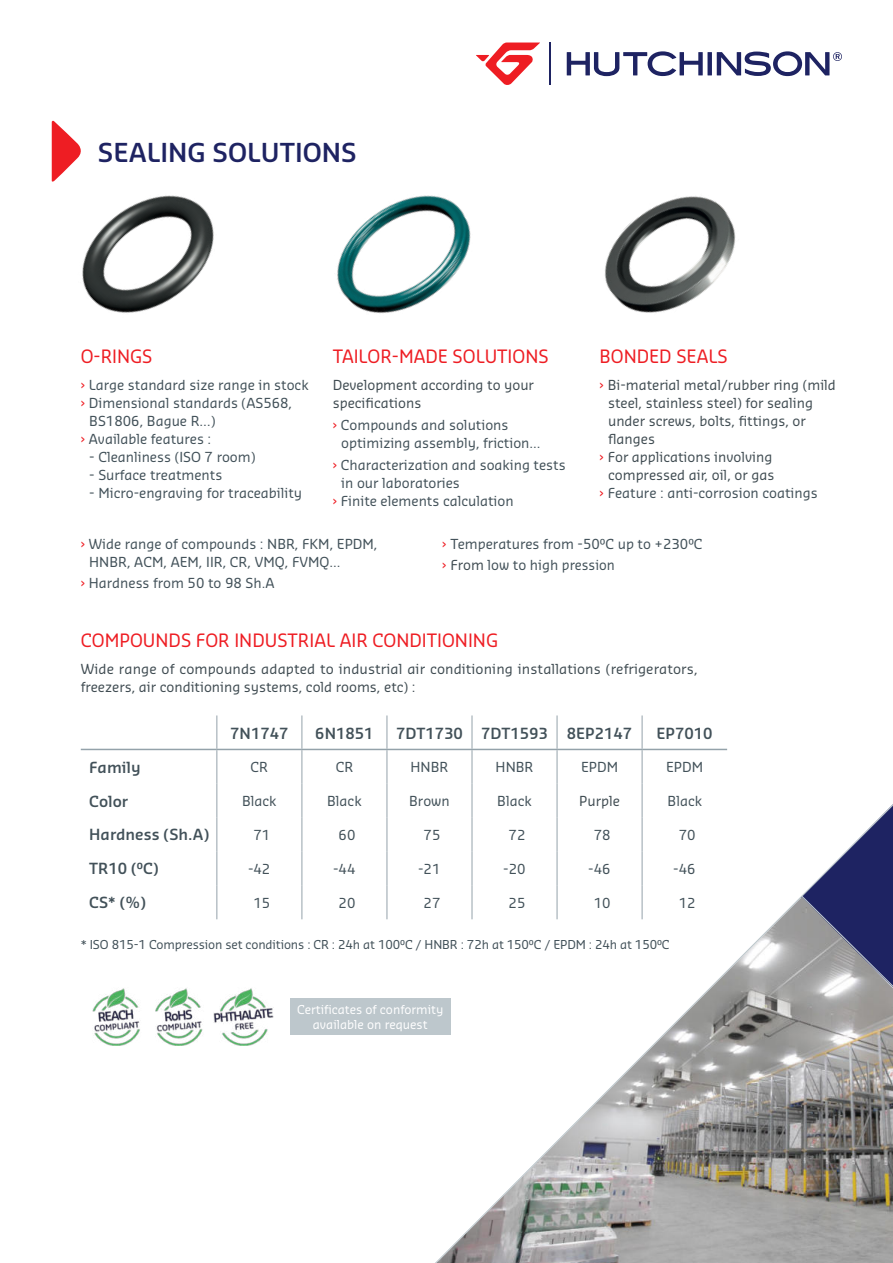
<style>
.page{position:relative;width:893px;height:1263px;background:#fff}
.page>*{position:absolute;margin:0;border:0;box-sizing:border-box;transform-origin:0 0}
.t1{font:600 25.5px "Sansa Pro";color:#1e2362}
.t2{font:18px "Sansa Pro";color:#ee1d23}
.t3{font:600 15px "Sansa Pro";color:#425159}
.t4{font:13.5px/18px "Sansa Pro";color:#425159}
.t5{font:13.5px/18px "Sansa Pro";color:#404c52}
.t6{font:12px "Sansa Pro";letter-spacing:-.01em;color:#425159}
.t7{font:12px/15px "Sansa Pro";color:#fff;text-align:center}
.s1{color:#ee1d23}
.s2{color:#404c52}
</style>
<div class="page">
<svg style="left:567px;top:51px;width:136px;height:25px"></svg>
<div style="left:707px;top:52px;width:5px;height:23px;background:#1e2362"></div>
<svg style="left:717px;top:51px;width:125px;height:25px"></svg>
<hr style="left:550px;top:43px;width:1px;height:42px;background:#1e2362">
<svg style="left:476px;top:43px;width:64px;height:42px"></svg>
<img style="left:82px;top:195px;width:132px;height:118px">
<img style="left:337px;top:195px;width:134px;height:119px">
<img style="left:604px;top:196px;width:132px;height:117px">
<hr style="left:216px;top:715px;width:1px;height:34px;background:#94a2aa">
<hr style="left:302px;top:715px;width:1px;height:34px;background:#94a2aa">
<hr style="left:81px;top:749px;width:136px;height:1px;background:#94a2aa">
<hr style="left:216px;top:750px;width:1px;height:33px;background:#94a2aa">
<hr style="left:302px;top:750px;width:1px;height:33px;background:#94a2aa">
<hr style="left:217px;top:749px;width:85px;height:1px;background:#94a2aa">
<hr style="left:302px;top:749px;width:85px;height:1px;background:#94a2aa">
<hr style="left:216px;top:783px;width:1px;height:34px;background:#94a2aa">
<hr style="left:302px;top:783px;width:1px;height:34px;background:#94a2aa">
<hr style="left:216px;top:817px;width:1px;height:34px;background:#94a2aa">
<hr style="left:302px;top:817px;width:1px;height:34px;background:#94a2aa">
<hr style="left:216px;top:851px;width:1px;height:34px;background:#94a2aa">
<hr style="left:302px;top:851px;width:1px;height:34px;background:#94a2aa">
<hr style="left:216px;top:885px;width:1px;height:34px;background:#94a2aa">
<hr style="left:302px;top:885px;width:1px;height:34px;background:#94a2aa">
<div style="left:290px;top:998px;width:161px;height:37px;background:#bdc7cc"></div>
<img style="left:92px;top:988px;width:48px;height:57px">
<img style="left:155px;top:988px;width:48px;height:57px">
<svg style="left:385px;top:715px;width:508px;height:548px"></svg>
<img style="left:213px;top:988px;width:60px;height:57px">
<svg style="left:52px;top:120px;width:29px;height:62px"></svg>
<h1 class="t1" style="left:98px;top:142px;width:260px">SEALING SOLUTIONS</h1>
<h2 class="t2" style="left:81px;top:349px;width:73px">O-RINGS</h2>
<p class="t4" style="left:81px;top:377px;width:229px"><span class="s1">›</span> Large standard size range in stock</p>
<p class="t4" style="left:81px;top:395px;width:213px"><span class="s1">›</span> Dimensional standards (AS568,</p>
<p class="t4" style="left:89px;top:413px;width:128px">BS1806, Bague R…)</p>
<p class="t4" style="left:81px;top:431px;width:132px"><span class="s1">›</span> Available features :</p>
<p class="t4" style="left:89px;top:449px;width:168px">- Cleanliness (ISO 7 room)</p>
<p class="t4" style="left:89px;top:467px;width:135px">- Surface treatments</p>
<p class="t4" style="left:89px;top:485px;width:214px">- Micro-engraving for traceability</p>
<h2 class="t2" style="left:333px;top:349px;width:217px">TAILOR-MADE SOLUTIONS</h2>
<p class="t5" style="left:333px;top:377px;width:203px">Development according to your specifications</p>
<p class="t4" style="left:341px;top:417px;width:201px;text-indent:-9px"><span class="s1">›</span> Compounds and solutions optimizing assembly, friction...</p>
<p class="t4" style="left:333px;top:457px;width:234px"><span class="s1">›</span> Characterization and soaking tests</p>
<p class="t4" style="left:341px;top:475px;width:120px">in our laboratories</p>
<p class="t4" style="left:333px;top:493px;width:182px"><span class="s1">›</span> Finite elements calculation</p>
<h2 class="t2" style="left:600px;top:349px;width:130px">BONDED SEALS</h2>
<p class="t5" style="left:600px;top:377px;width:238px"><span class="s1">›</span> Bi-material metal/rubber ring (mild</p>
<p class="t5" style="left:608px;top:395px;width:206px">steel, stainless steel) for sealing</p>
<p class="t5" style="left:608px;top:413px;width:199px">under screws, bolts, fittings, or</p>
<p class="t5" style="left:608px;top:431px;width:48px">flanges</p>
<p class="t5" style="left:600px;top:449px;width:174px"><span class="s1">›</span> For applications involving</p>
<p class="t5" style="left:608px;top:467px;width:168px">compressed air, oil, or gas</p>
<p class="t4" style="left:600px;top:485px;width:220px"><span class="s1">›</span> Feature : anti-corrosion coatings</p>
<p class="t4" style="left:89px;top:536px;width:290px;text-indent:-9px"><span class="s1">›</span> Wide range of compounds : NBR, FKM, EPDM,<br>HNBR, ACM, AEM, IIR, CR, VMQ, FVMQ...</p>
<p class="t4" style="left:81px;top:575px;width:195px"><span class="s1">›</span> Hardness from 50 to 98 Sh.A</p>
<p class="t4" style="left:442px;top:534px;width:262px;line-height:21px"><span class="s1">›</span> Temperatures from -50°C up to +230°C <span class="s1">›</span> <span class="s2">From</span> low to high pression</p>
<h2 class="t2" style="left:81px;top:633px;width:419px">COMPOUNDS FOR INDUSTRIAL AIR CONDITIONING</h2>
<p class="t5" style="left:81px;top:661px;width:618px">Wide range of compounds adapted to industrial air conditioning installations (refrigerators, freezers, air conditioning systems, cold rooms, etc) :</p>
<p class="t3" style="left:230px;top:727px;width:60px">7N1747</p>
<p class="t3" style="left:315px;top:727px;width:60px">6N1851</p>
<p class="t3" style="left:396px;top:727px;width:153px">7DT1730 7DT1593</p>
<p class="t3" style="left:567px;top:727px;width:67px">8EP2147</p>
<p class="t3" style="left:657px;top:727px;width:58px">EP7010</p>
<p class="t3" style="left:89px;top:761px;width:53px">Family</p>
<p class="t4" style="left:251px;top:759px;width:19px">CR</p>
<p class="t4" style="left:336px;top:759px;width:19px">CR</p>
<p class="t4" style="left:411px;top:759px;width:39px">HNBR</p>
<p class="t4" style="left:496px;top:759px;width:39px">HNBR</p>
<p class="t4" style="left:581px;top:759px;width:39px">EPDM</p>
<p class="t4" style="left:666px;top:759px;width:39px">EPDM</p>
<p class="t3" style="left:89px;top:795px;width:40px">Color</p>
<p class="t4" style="left:242px;top:793px;width:36px">Black</p>
<p class="t4" style="left:327px;top:793px;width:36px">Black</p>
<p class="t4" style="left:409px;top:793px;width:42px">Brown</p>
<p class="t4" style="left:497px;top:793px;width:36px">Black</p>
<p class="t5" style="left:579px;top:793px;width:42px">Purple</p>
<p class="t4" style="left:668px;top:793px;width:36px">Black</p>
<p class="t3" style="left:89px;top:829px;width:121px">Hardness (Sh.A)</p>
<p class="t4" style="left:254px;top:827px;width:18px">71</p>
<p class="t4" style="left:339px;top:827px;width:18px">60</p>
<p class="t4" style="left:424px;top:827px;width:18px">75</p>
<p class="t4" style="left:509px;top:827px;width:18px">72</p>
<p class="t4" style="left:594px;top:827px;width:18px">78</p>
<p class="t4" style="left:679px;top:827px;width:18px">70</p>
<p class="t3" style="left:89px;top:863px;width:71px">TR10 (°C)</p>
<p class="t4" style="left:248px;top:861px;width:24px">-42</p>
<p class="t4" style="left:333px;top:861px;width:24px">-44</p>
<p class="t4" style="left:418px;top:861px;width:24px">-21</p>
<p class="t4" style="left:503px;top:861px;width:24px">-20</p>
<p class="t4" style="left:588px;top:861px;width:24px">-46</p>
<p class="t4" style="left:673px;top:861px;width:24px">-46</p>
<p class="t3" style="left:89px;top:897px;width:58px">CS* (%)</p>
<p class="t4" style="left:254px;top:895px;width:18px">15</p>
<p class="t4" style="left:339px;top:895px;width:18px">20</p>
<p class="t4" style="left:424px;top:895px;width:18px">27</p>
<p class="t4" style="left:509px;top:895px;width:18px">25</p>
<p class="t4" style="left:594px;top:895px;width:18px">10</p>
<p class="t4" style="left:679px;top:895px;width:18px">12</p>
<p class="t6" style="left:81px;top:939px;width:590px">* ISO 815-1 Compression set conditions : CR : 24h at 100°C / HNBR : 72h at 150°C / EPDM : 24h at 150°C</p>
<p class="t7" style="left:297px;top:1003px;width:148px">Certificates of conformity available on request</p>
</div>
